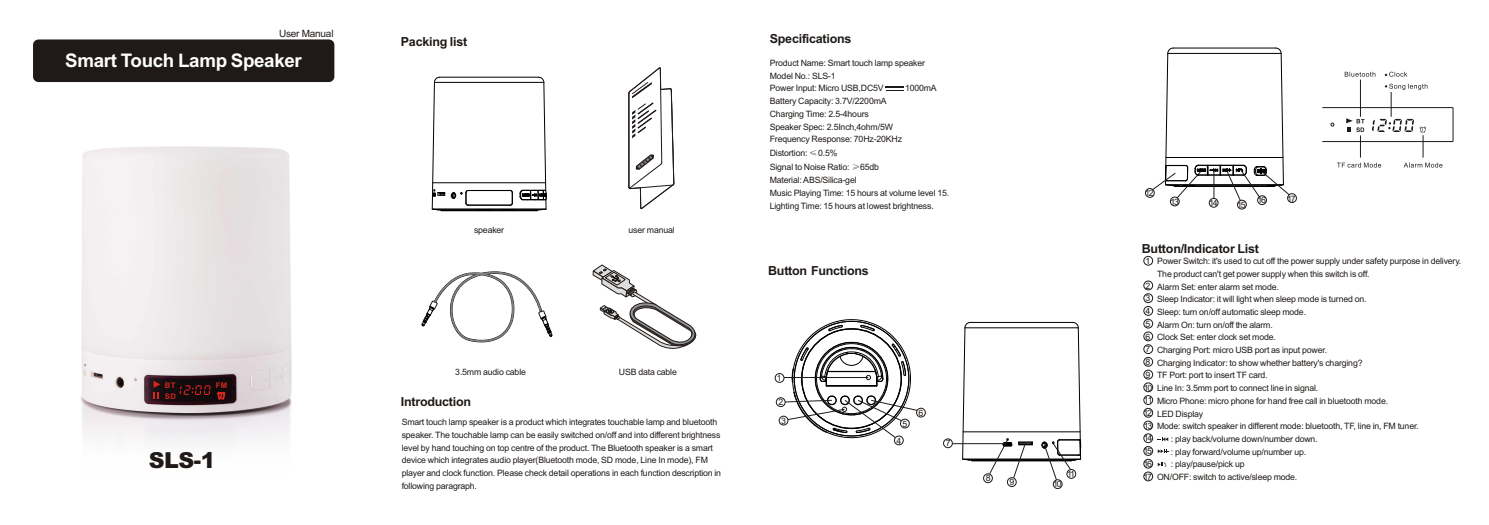
<style>
.page{position:relative;width:1489px;height:525px;background:#fff}
.page>*{position:absolute;margin:0;border:0;box-sizing:border-box;transform-origin:0 0}
.t1{font:italic 900 22px "Arial";color:#1f1a17}
.t2{font:700 18.75px "Arial";letter-spacing:-.02em;color:#fff}
.t3{font:700 12.5px "Arial";letter-spacing:-.02em;color:#1f1a17}
.t4{font:10px "Arial";letter-spacing:-.02em;color:#1f1a17}
.t5{font:8.75px/12.8px "Arial";letter-spacing:-.02em;color:#1f1a17}
.t6{font:8.75px/12.8px "Arial";letter-spacing:-.13em;color:#1f1a17}
.t7{font:700 7.75px/10.9px "Arial";color:#d9261c}
.s1{font-family:"Adobe Fangsong Std"}
</style>
<div class="page">
<div style="left:33px;top:39px;width:301px;height:43px;background:#1f1a17;border-radius:5px"></div>
<svg style="left:592px;top:264px;width:105px;height:85px"></svg>
<svg style="left:628px;top:67px;width:46px;height:142px"></svg>
<svg style="left:885px;top:86px;width:19px;height:5px"></svg>
<hr style="left:1322px;top:141px;width:130px;height:1px;background:#1f1a17">
<hr style="left:1322px;top:107px;width:130px;height:1px;background:#1f1a17">
<hr style="left:1452px;top:107px;width:1px;height:34px;background:#1f1a17">
<hr style="left:1360px;top:80px;width:1px;height:37px;background:#1f1a17">
<svg style="left:1344px;top:72px;width:31px;height:5px"></svg>
<svg style="left:1384px;top:72px;width:23px;height:5px"></svg>
<svg style="left:1330px;top:84px;width:112px;height:83px"></svg>
<svg style="left:784px;top:319px;width:133px;height:119px"></svg>
<div style="left:776px;top:397px;width:9px;height:9px;border:1px solid #1f1a17;border-radius:50%"></div>
<div style="left:779px;top:415px;width:9px;height:10px;border:1px solid #1f1a17;border-radius:50%"></div>
<div style="left:775px;top:373px;width:9px;height:9px;border:1px solid #1f1a17;border-radius:50%"></div>
<div style="left:916px;top:408px;width:9px;height:9px;border:1px solid #1f1a17;border-radius:50%"></div>
<div style="left:900px;top:418px;width:9px;height:10px;border:1px solid #1f1a17;border-radius:50%"></div>
<div style="left:894px;top:435px;width:9px;height:10px;border:1px solid #1f1a17;border-radius:50%"></div>
<hr style="left:952px;top:443px;width:52px;height:1px;background:#1f1a17">
<svg style="left:962px;top:322px;width:119px;height:158px"></svg>
<div style="left:943px;top:438px;width:9px;height:9px;border:1px solid #1f1a17;border-radius:50%"></div>
<div style="left:983px;top:473px;width:9px;height:9px;border:1px solid #1f1a17;border-radius:50%"></div>
<div style="left:1053px;top:479px;width:9px;height:9px;border:1px solid #1f1a17;border-radius:50%"></div>
<div style="left:1007px;top:477px;width:9px;height:9px;border:1px solid #1f1a17;border-radius:50%"></div>
<div style="left:1066px;top:469px;width:9px;height:9px;border:1px solid #1f1a17;border-radius:50%"></div>
<svg style="left:1151px;top:48px;width:138px;height:153px"></svg>
<div style="left:1145px;top:188px;width:9px;height:9px;border:1px solid #1f1a17;border-radius:50%"></div>
<div style="left:1170px;top:197px;width:9px;height:9px;border:1px solid #1f1a17;border-radius:50%"></div>
<div style="left:1208px;top:198px;width:10px;height:9px;border:1px solid #1f1a17;border-radius:50%"></div>
<div style="left:1237px;top:200px;width:9px;height:9px;border:1px solid #1f1a17;border-radius:50%"></div>
<div style="left:1257px;top:195px;width:9px;height:10px;border:1px solid #1f1a17;border-radius:50%"></div>
<div style="left:1287px;top:193px;width:9px;height:10px;border:1px solid #1f1a17;border-radius:50%"></div>
<svg style="left:1157px;top:449px;width:11px;height:4px"></svg>
<svg style="left:1157px;top:437px;width:11px;height:4px"></svg>
<svg style="left:1157px;top:462px;width:9px;height:4px"></svg>
<div style="left:1143px;top:256px;width:9px;height:9px;border:1px solid #1f1a17;border-radius:50%"></div>
<div style="left:1143px;top:281px;width:9px;height:9px;border:1px solid #1f1a17;border-radius:50%"></div>
<div style="left:1143px;top:293px;width:9px;height:9px;border:1px solid #1f1a17;border-radius:50%"></div>
<div style="left:1143px;top:306px;width:9px;height:9px;border:1px solid #1f1a17;border-radius:50%"></div>
<div style="left:1143px;top:319px;width:9px;height:9px;border:1px solid #1f1a17;border-radius:50%"></div>
<div style="left:1143px;top:331px;width:9px;height:10px;border:1px solid #1f1a17;border-radius:50%"></div>
<div style="left:1143px;top:344px;width:9px;height:9px;border:1px solid #1f1a17;border-radius:50%"></div>
<div style="left:1143px;top:357px;width:9px;height:9px;border:1px solid #1f1a17;border-radius:50%"></div>
<div style="left:1143px;top:370px;width:9px;height:9px;border:1px solid #1f1a17;border-radius:50%"></div>
<div style="left:1143px;top:382px;width:9px;height:10px;border:1px solid #1f1a17;border-radius:50%"></div>
<div style="left:1143px;top:395px;width:9px;height:9px;border:1px solid #1f1a17;border-radius:50%"></div>
<div style="left:1143px;top:408px;width:9px;height:9px;border:1px solid #1f1a17;border-radius:50%"></div>
<div style="left:1143px;top:420px;width:9px;height:10px;border:1px solid #1f1a17;border-radius:50%"></div>
<div style="left:1143px;top:433px;width:9px;height:9px;border:1px solid #1f1a17;border-radius:50%"></div>
<div style="left:1143px;top:446px;width:9px;height:9px;border:1px solid #1f1a17;border-radius:50%"></div>
<div style="left:1143px;top:459px;width:9px;height:9px;border:1px solid #1f1a17;border-radius:50%"></div>
<div style="left:1143px;top:471px;width:9px;height:10px;border:1px solid #1f1a17;border-radius:50%"></div>
<svg style="left:421px;top:271px;width:131px;height:71px"></svg>
<img style="left:80px;top:146px;width:212px;height:297px">
<svg style="left:153px;top:381px;width:7px;height:17px"></svg>
<svg style="left:217px;top:391px;width:8px;height:10px"></svg>
<svg style="left:179px;top:385px;width:32px;height:10px"></svg>
<hr style="left:441px;top:210px;width:96px;height:1px;background:#000">
<hr style="left:432px;top:209px;width:114px;height:1px;background:#000">
<hr style="left:468px;top:205px;width:42px;height:1px;background:#000">
<hr style="left:468px;top:190px;width:42px;height:1px;background:#000">
<hr style="left:432px;top:182px;width:113px;height:1px;background:#000">
<hr style="left:434px;top:82px;width:110px;height:1px;background:#000">
<hr style="left:439px;top:77px;width:99px;height:1px;background:#000">
<svg style="left:500px;top:77px;width:47px;height:134px"></svg>
<svg style="left:451px;top:190px;width:17px;height:15px"></svg>
<svg style="left:432px;top:77px;width:13px;height:134px"></svg>
<p class="t4" style="left:279px;top:30px;width:56px">User Manual</p>
<h2 class="t2" style="left:65px;top:53px;width:238px">Smart Touch Lamp Speaker</h2>
<p class="t7" style="left:165px;top:380px;width:13px">BT<br>SD</p>
<p class="t7" style="left:216px;top:380px;width:13px">FM</p>
<h1 class="t1" style="left:149px;top:452px;width:68px">SLS-1</h1>
<h3 class="t3" style="left:401px;top:37px;width:68px">Packing list</h3>
<p class="t5" style="left:474px;top:224px;width:32px">speaker</p>
<p class="t5" style="left:628px;top:224px;width:48px">user manual</p>
<h3 class="t3" style="left:769px;top:34px;width:83px">Specifications</h3>
<p class="t5" style="left:769px;top:57px;width:157px">Product Name: Smart touch lamp speaker<br>Model No.: SLS-1<br>Power Input: Micro USB,DC5V</p>
<p class="t5" style="left:905px;top:83px;width:33px">1000mA</p>
<p class="t5" style="left:769px;top:95px;width:134px">Battery Capacity: 3.7V/2200mA<br>Charging Time: 2.5-4hours<br>Speaker Spec: 2.5Inch,4ohm/5W<br>Frequency Response: 70Hz-20KHz</p>
<p class="t5" style="left:769px;top:146px;width:111px;line-height:14.2px">Distortion: <span class="s1">≤</span>0.5%<br>Signal to Noise Ratio: <span class="s1">≥</span>65db</p>
<p class="t5" style="left:769px;top:175px;width:181px">Material: ABS/Silica-gel<br>Music Playing Time: 15 hours at volume level 15.<br>Lighting Time: 15 hours at lowest brightness.</p>
<h3 class="t3" style="left:768px;top:265px;width:102px">Button Functions</h3>
<p class="t5" style="left:455px;top:366px;width:72px">3.5mm audio cable</p>
<p class="t5" style="left:619px;top:366px;width:60px">USB data cable</p>
<p class="t5" style="left:776px;top:372px;width:6px">1</p>
<h3 class="t3" style="left:401px;top:396px;width:72px">Introduction</h3>
<p class="t5" style="left:778px;top:393px;width:9px;line-height:18.4px;text-align:center">2<br>3</p>
<p class="t5" style="left:401px;top:416px;width:321px">Smart touch lamp speaker is a product which integrates touchable lamp and bluetooth speaker. The touchable lamp can be easily switched on/off and into different brightness level by hand touching on top centre of the product. The Bluetooth speaker is a smart device which integrates audio player(Bluetooth mode, SD mode, Line In mode), FM player and clock function. Please check detail operations in each function description in following paragraph.</p>
<p class="t5" style="left:902px;top:418px;width:6px">5</p>
<p class="t5" style="left:896px;top:434px;width:6px">4</p>
<p class="t5" style="left:918px;top:407px;width:6px">6</p>
<p class="t5" style="left:945px;top:437px;width:6px">7</p>
<p class="t5" style="left:985px;top:472px;width:6px">8</p>
<p class="t5" style="left:1067px;top:468px;width:9px">11</p>
<p class="t5" style="left:1009px;top:476px;width:6px">9</p>
<p class="t5" style="left:1053px;top:478px;width:10px">10</p>
<p class="t5" style="left:1145px;top:187px;width:10px">12</p>
<p class="t5" style="left:1170px;top:196px;width:10px">13</p>
<p class="t5" style="left:1209px;top:197px;width:10px">14</p>
<p class="t5" style="left:1237px;top:199px;width:10px">15</p>
<p class="t5" style="left:1257px;top:194px;width:10px">16</p>
<p class="t5" style="left:1286px;top:193px;width:10px">17</p>
<h3 class="t3" style="left:1141px;top:243px;width:119px">Button/Indicator List</h3>
<p class="t5" style="left:1145px;top:255px;width:6px">1</p>
<p class="t6" style="left:1143px;top:280px;width:11px">2<br>3<br>4<br>5<br>6<br>7<br>8<br>9<br>10<br>11<br>12<br>13<br>14<br>15<br>16<br>17</p>
<p class="t5" style="left:1156px;top:255px;width:306px">Power Switch: it's used to cut off the power supply under safety purpose in delivery.</p>
<p class="t5" style="left:1156px;top:268px;width:214px">The product can't get power supply when this switch is off.</p>
<p class="t5" style="left:1156px;top:281px;width:123px">Alarm Set: enter alarm set mode.</p>
<p class="t5" style="left:1156px;top:293px;width:211px">Sleep Indicator: it will light when sleep mode is turned on.</p>
<p class="t5" style="left:1156px;top:306px;width:150px">Sleep: turn on/off automatic sleep mode.</p>
<p class="t5" style="left:1156px;top:319px;width:117px">Alarm On: turn on/off the alarm.</p>
<p class="t5" style="left:1156px;top:331px;width:120px">Clock Set: enter clock set mode.</p>
<p class="t5" style="left:1156px;top:344px;width:172px">Charging Port: micro USB port as input power.</p>
<p class="t5" style="left:1156px;top:357px;width:207px">Charging Indicator: to show whether battery's charging?</p>
<p class="t5" style="left:1156px;top:369px;width:112px">TF Port: port to insert TF card.</p>
<p class="t5" style="left:1156px;top:382px;width:163px">Line In: 3.5mm port to connect line in signal.</p>
<p class="t5" style="left:1156px;top:395px;width:232px">Micro Phone: micro phone for hand free call in bluetooth mode.</p>
<p class="t5" style="left:1156px;top:407px;width:48px">LED Display</p>
<p class="t5" style="left:1156px;top:420px;width:263px">Mode: switch speaker in different mode: bluetooth, TF, line in, FM tuner.</p>
<p class="t5" style="left:1170px;top:433px;width:148px">: play back/volume down/number down.</p>
<p class="t5" style="left:1170px;top:446px;width:137px">: play forward/volume up/number up.</p>
<p class="t5" style="left:1170px;top:458px;width:75px">: play/pause/pick up</p>
<p class="t5" style="left:1156px;top:471px;width:142px">ON/OFF: switch to active/sleep mode.</p>
</div>
